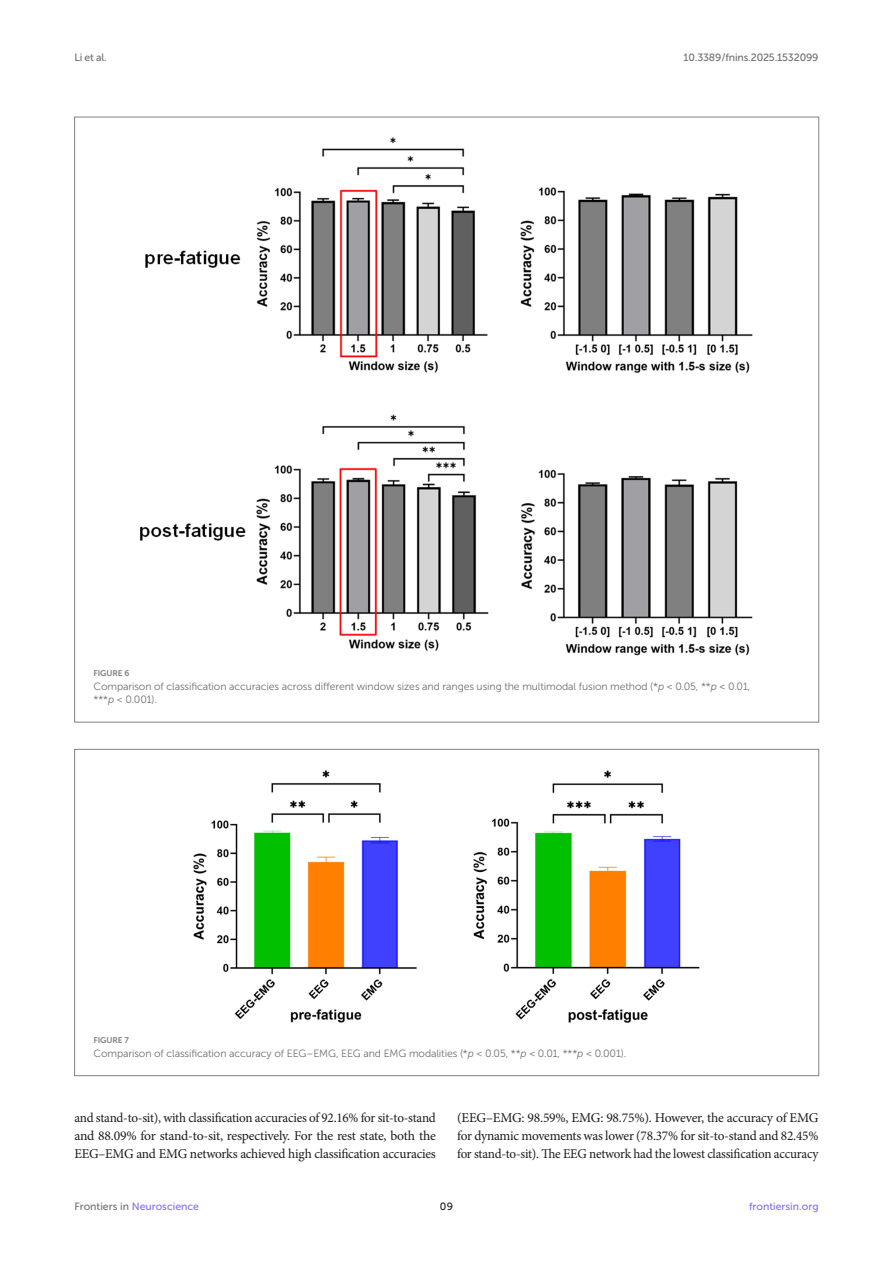
<style>
.page{position:relative;width:893px;height:1263px;background:#fff}
.page>*{position:absolute;margin:0;border:0;box-sizing:border-box;transform-origin:0 0}
.TEXT{font:13.5px/18px "Minion Pro";letter-spacing:-.015em;color:#1b1c1b;text-align:justify}
.FIG_LEG{font:10.5px/13.5px "Museo Sans 300";letter-spacing:-.01em;color:#706f70}
.t1{font:10.5px "Museo Sans 500";color:#856df0}
.t2{font:10.5px "Museo Sans 500";letter-spacing:-.015em;color:#706f70}
.t3{font:10.5px "Museo Sans 500";color:#1b1c1b}
.FIG_HD{font:8.25px "Museo Sans 700";letter-spacing:-.01em;color:#7e7f7f}
.s1{font-style:italic}
.s2{color:#706f70}
</style>
<div class="page">
<img style="left:140px;top:137px;width:613px;height:519px">
<img style="left:193px;top:770px;width:507px;height:253px">
<p class="t2" style="left:74px;top:51px;width:34px">Li et al.</p>
<p class="t2" style="left:683px;top:51px;width:136px">10.3389/fnins.2025.1532099</p>
<p class="FIG_HD" style="left:94px;top:669px;width:37px">FIGURE 6</p>
<p class="FIG_LEG" style="left:94px;top:679px;width:658px">Comparison of classification accuracies across different window sizes and ranges using the multimodal fusion method (*<span class="s1">p</span> &lt; 0.05, **<span class="s1">p</span> &lt; 0.01, ***<span class="s1">p</span> &lt; 0.001).</p>
<p class="FIG_HD" style="left:94px;top:1036px;width:37px">FIGURE 7</p>
<p class="FIG_LEG" style="left:94px;top:1046px;width:534px">Comparison of classification accuracy of EEG–EMG, EEG and EMG modalities (*<span class="s1">p</span> &lt; 0.05, **<span class="s1">p</span> &lt; 0.01, ***<span class="s1">p</span> &lt; 0.001).</p>
<p class="TEXT" style="left:74px;top:1109px;width:363px">and stand-to-sit), with classification accuracies of 92.16% for sit-to-stand and 88.09% for stand-to-sit, respectively. For the rest state, both the EEG–EMG and EMG networks achieved high classification accuracies</p>
<p class="TEXT" style="left:457px;top:1109px;width:363px">(EEG–EMG: 98.59%, EMG: 98.75%). However, the accuracy of EMG for dynamic movements was lower (78.37% for sit-to-stand and 82.45% for stand-to-sit). The EEG network had the lowest classification accuracy</p>
<p class="t1" style="left:74px;top:1200px;width:126px"><span class="s2">Frontiers in</span> Neuroscience</p>
<p class="t3" style="left:440px;top:1200px;width:15px">09</p>
<p class="t1" style="left:749px;top:1200px;width:71px">frontiersin.org</p>
</div>
